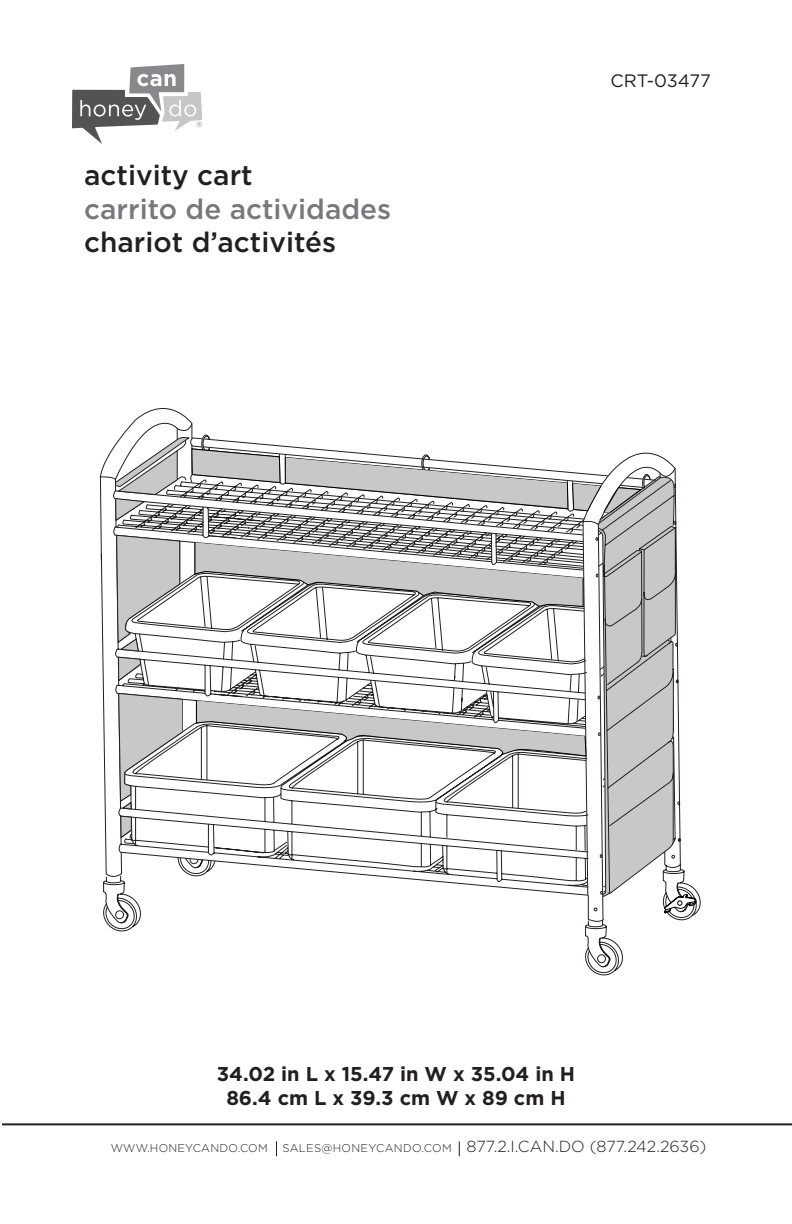
<style>
.page{position:relative;width:792px;height:1224px;background:#fff}
.page>*{position:absolute;margin:0;border:0;box-sizing:border-box;transform-origin:0 0}
.t1{font:500 28px "Gotham";color:#231f20}
.t2{font:500 28px "Gotham";color:#76787b}
.t3{font:700 20px/24px "Gotham";color:#231f20;text-align:center}
.t4{font:18px "Gotham";letter-spacing:-.005em;color:#231f20}
.t5{font:300 16px "Gotham";color:#231f20}
.t6{font:300 11.2px "Gotham";letter-spacing:.02em;color:#231f20}
.s1{font-size:11.2px}
</style>
<div class="page">
<svg style="left:72px;top:64px;width:130px;height:80px"></svg>
<svg style="left:459px;top:1141px;width:1px;height:15px"></svg>
<svg style="left:276px;top:1141px;width:1px;height:15px"></svg>
<hr style="left:2px;top:1123px;width:790px;height:2px;background:#231f20">
<svg style="left:582px;top:502px;width:95px;height:624px"></svg>
<svg style="left:102px;top:424px;width:549px;height:509px"></svg>
<svg style="left:115px;top:809px;width:541px;height:111px"></svg>
<svg style="left:120px;top:816px;width:12px;height:22px"></svg>
<svg style="left:115px;top:437px;width:561px;height:372px"></svg>
<svg style="left:664px;top:894px;width:33px;height:20px"></svg>
<h1 class="t1" style="left:84px;top:157px;width:170px">activity cart</h1>
<h1 class="t2" style="left:84px;top:190px;width:309px">carrito de actividades</h1>
<h1 class="t1" style="left:84px;top:224px;width:254px">chariot d’activités</h1>
<p class="t4" style="left:611px;top:69px;width:102px">CRT-03477</p>
<p class="t3" style="left:217px;top:1061px;width:360px">34.02 in L x 15.47 in W x 35.04 in H<br>86.4 cm L x 39.3 cm W x 89 cm H</p>
<p class="t6" style="left:111px;top:1141px;width:159px">WWW.HONEYCANDO.COM</p>
<p class="t5" style="left:282px;top:1136px;width:426px"><span class="s1">SALES@HONEYCANDO.COM</span> 877.2.I.CAN.DO (877.242.2636)</p>
</div>
